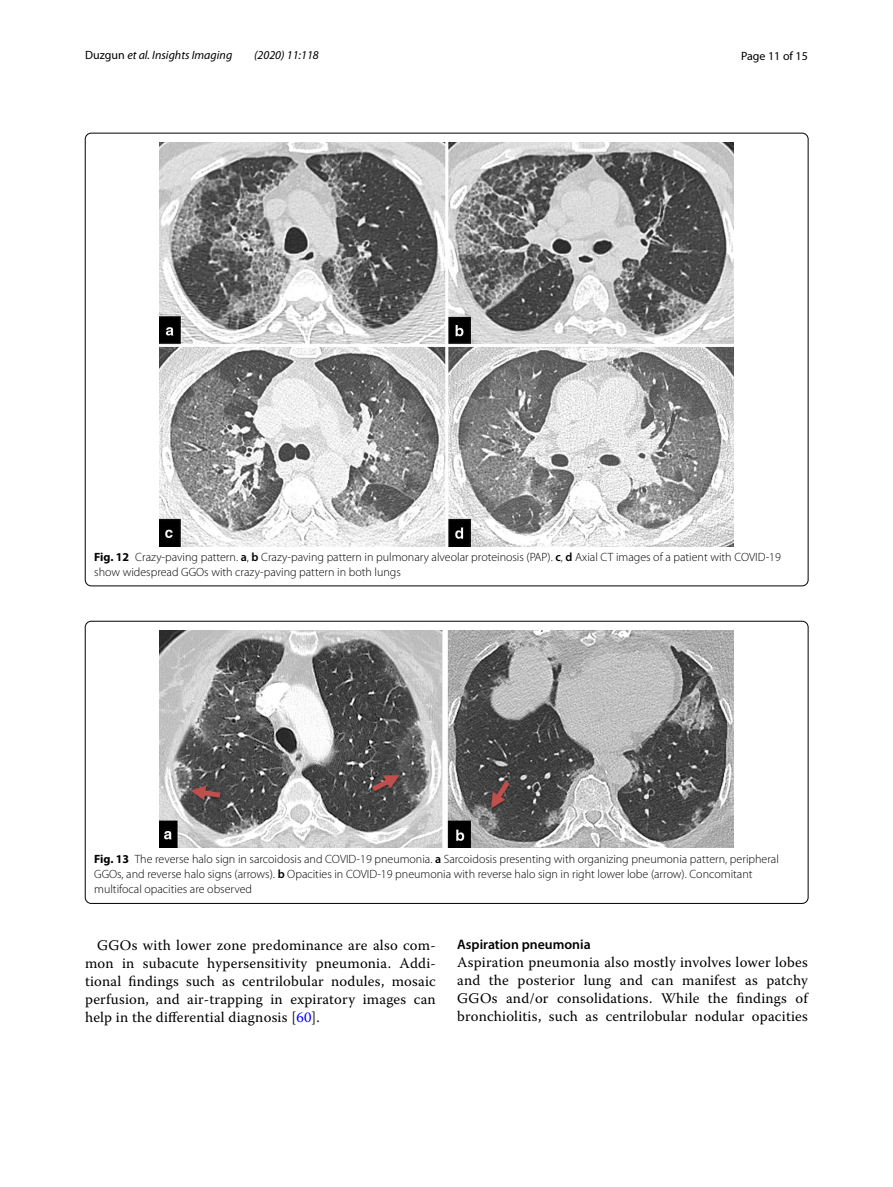
<style>
.page{position:relative;width:893px;height:1187px;background:#fff}
.page>*{position:absolute;margin:0;border:0;box-sizing:border-box;transform-origin:0 0}
.t1{font:14.7px/18px "Warnock Pro";letter-spacing:.015em;color:#000;text-align:justify}
.t2{font:600 13.8px "Myriad Pro";color:#000}
.t3{font:300 12px/15px "Myriad Pro";color:#000}
.t4{font:italic 12px "Myriad Pro";color:#000}
.t5{font:12px "Myriad Pro";color:#000}
.s1{font-style:normal}
.s2{font-weight:700}
.s3{font-weight:600}
.s4{color:#00f}
</style>
<div class="page">
<img style="left:160px;top:142px;width:574px;height:404px">
<img style="left:160px;top:630px;width:574px;height:217px">
<p class="t4" style="left:85px;top:48px;width:149px"><span class="s1">Duzgun</span> et al. Insights Imaging</p>
<p class="t4" style="left:254px;top:48px;width:66px">(2020) 11:118</p>
<p class="t5" style="left:741px;top:48px;width:68px">Page 11 of 15</p>
<p class="t3" style="left:94px;top:550px;width:688px"><span class="s2">Fig. 12</span> Crazy-paving pattern. <span class="s3">a</span>, <span class="s3">b</span> Crazy-paving pattern in pulmonary alveolar proteinosis (PAP). <span class="s3">c</span>, <span class="s3">d</span> Axial CT images of a patient with COVID-19 show widespread GGOs with crazy-paving pattern in both lungs</p>
<p class="t3" style="left:94px;top:851px;width:686px"><span class="s2">Fig. 13</span> The reverse halo sign in sarcoidosis and COVID-19 pneumonia. <span class="s3">a</span> Sarcoidosis presenting with organizing pneumonia pattern, peripheral<br>GGOs, and reverse halo signs (arrows). <span class="s3">b</span> Opacities in COVID-19 pneumonia with reverse halo sign in right lower lobe (arrow). Concomitant multifocal opacities are observed</p>
<p class="t1" style="left:85px;top:935px;width:352px;text-indent:12px">GGOs with lower zone predominance are also com&shy;mon in subacute hypersensitivity pneumonia. Addi&shy;tional findings such as centrilobular nodules, mosaic perfusion, and air-trapping in expiratory images can help in the differential diagnosis [<span class="s4">60</span>].</p>
<p class="t2" style="left:457px;top:935px;width:135px">Aspiration pneumonia</p>
<p class="t1" style="left:457px;top:953px;width:352px">Aspiration pneumonia also mostly involves lower lobes and the posterior lung and can manifest as patchy GGOs and/or consolidations. While the findings of bronchiolitis, such as centrilobular nodular opacities</p>
</div>
